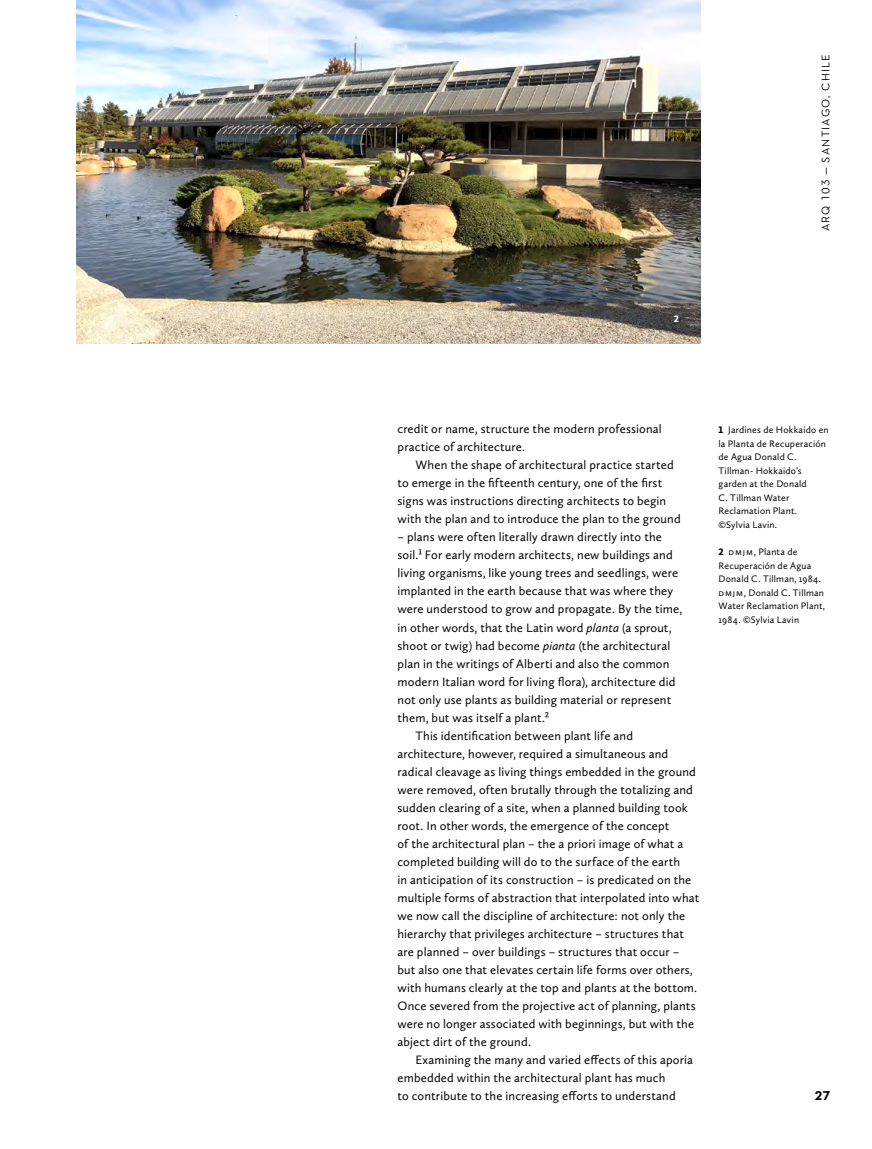
<style>
.page{position:relative;width:872px;height:1149px;background:#fff}
.page>*{position:absolute;margin:0;border:0;box-sizing:border-box;transform-origin:0 0}
.t1{font:700 13.05px "Neutraface 2 Text";color:#000}
.t2{font:12.6px "Calluna Sans";letter-spacing:.01em;color:#000}
.t3{font:11.25px "Neutraface 2 Text";letter-spacing:.11em;color:#000}
.t4{font:9.75px/13.5px "Calluna Sans";letter-spacing:.02em;color:#000}
.t5{font:900 9.75px "Calluna Sans";color:#fff}
.s1{font-style:italic}
.s2{font-weight:900}
</style>
<div class="page">
<img style="left:77px;top:0;width:623px;height:343px">
<p class="t5" style="left:674px;top:312px;width:7px">2</p>
<p class="t3" style="left:818px;top:231px;width:178px;rotate:-90deg">ARQ 103 — SANTIAGO, CHILE</p>
<p class="t2" style="left:397px;top:421px;width:266px">credit or name, structure the modern professional</p>
<p class="t2" style="left:397px;top:439px;width:129px">practice of architecture.</p>
<p class="t2" style="left:415px;top:457px;width:260px">When the shape of architectural practice started</p>
<p class="t2" style="left:397px;top:475px;width:266px">to emerge in the fifteenth century, one of the first</p>
<p class="t2" style="left:397px;top:493px;width:270px">signs was instructions directing architects to begin</p>
<p class="t2" style="left:397px;top:511px;width:285px">with the plan and to introduce the plan to the ground</p>
<p class="t2" style="left:397px;top:529px;width:266px">– plans were often literally drawn directly into the</p>
<p class="t2" style="left:397px;top:547px;width:277px">soil.1 For early modern architects, new buildings and</p>
<p class="t2" style="left:397px;top:565px;width:282px">living organisms, like young trees and seedlings, were</p>
<p class="t2" style="left:397px;top:583px;width:277px">implanted in the earth because that was where they</p>
<p class="t2" style="left:397px;top:601px;width:286px">were understood to grow and propagate. By the time,</p>
<p class="t2" style="left:397px;top:619px;width:276px">in other words, that the Latin word <span class="s1">planta</span> (a sprout,</p>
<p class="t2" style="left:397px;top:637px;width:274px">shoot or twig) had become <span class="s1">pianta</span> (the architectural</p>
<p class="t2" style="left:397px;top:655px;width:273px">plan in the writings of Alberti and also the common</p>
<p class="t2" style="left:397px;top:673px;width:279px">modern Italian word for living flora), architecture did</p>
<p class="t2" style="left:397px;top:691px;width:275px">not only use plants as building material or represent</p>
<p class="t2" style="left:397px;top:709px;width:153px">them, but was itself a plant.2</p>
<p class="t2" style="left:415px;top:727px;width:219px">This identification between plant life and</p>
<p class="t2" style="left:397px;top:745px;width:272px">architecture, however, required a simultaneous and</p>
<p class="t2" style="left:397px;top:763px;width:300px">radical cleavage as living things embedded in the ground</p>
<p class="t2" style="left:397px;top:781px;width:297px">were removed, often brutally through the totalizing and</p>
<p class="t2" style="left:397px;top:799px;width:292px">sudden clearing of a site, when a planned building took</p>
<p class="t2" style="left:397px;top:817px;width:273px">root. In other words, the emergence of the concept</p>
<p class="t2" style="left:397px;top:835px;width:287px">of the architectural plan – the a priori image of what a</p>
<p class="t2" style="left:397px;top:853px;width:284px">completed building will do to the surface of the earth</p>
<p class="t2" style="left:397px;top:871px;width:295px">in anticipation of its construction – is predicated on the</p>
<p class="t2" style="left:397px;top:889px;width:303px">multiple forms of abstraction that interpolated into what</p>
<p class="t2" style="left:397px;top:907px;width:289px">we now call the discipline of architecture: not only the</p>
<p class="t2" style="left:397px;top:925px;width:288px">hierarchy that privileges architecture – structures that</p>
<p class="t2" style="left:397px;top:943px;width:283px">are planned – over buildings – structures that occur –</p>
<p class="t2" style="left:397px;top:961px;width:297px">but also one that elevates certain life forms over others,</p>
<p class="t2" style="left:397px;top:979px;width:301px">with humans clearly at the top and plants at the bottom.</p>
<p class="t2" style="left:397px;top:997px;width:300px">Once severed from the projective act of planning, plants</p>
<p class="t2" style="left:397px;top:1015px;width:298px">were no longer associated with beginnings, but with the</p>
<p class="t2" style="left:397px;top:1033px;width:135px">abject dirt of the ground.</p>
<p class="t2" style="left:415px;top:1051px;width:279px">Examining the many and varied effects of this aporia</p>
<p class="t2" style="left:397px;top:1069px;width:269px">embedded within the architectural plant has much</p>
<p class="t2" style="left:397px;top:1087px;width:280px">to contribute to the increasing efforts to understand</p>
<p class="t4" style="left:718px;top:423px;width:112px"><span class="s2">1</span> Jardines de Hokkaido en la Planta de Recuperación de Agua Donald C.<br>Tillman- Hokkaido’s garden at the Donald<br>C. Tillman Water<br>Reclamation Plant. ©Sylvia Lavin.</p>
<p class="t4" style="left:718px;top:544px;width:108px"><span class="s2">2</span> DMJM, Planta de<br>Recuperación de Agua<br>Donald C. Tillman, 1984.<br>DMJM, Donald C. Tillman<br>Water Reclamation Plant,<br>1984. ©Sylvia Lavin</p>
<p class="t1" style="left:815px;top:1086px;width:17px">27</p>
</div>
